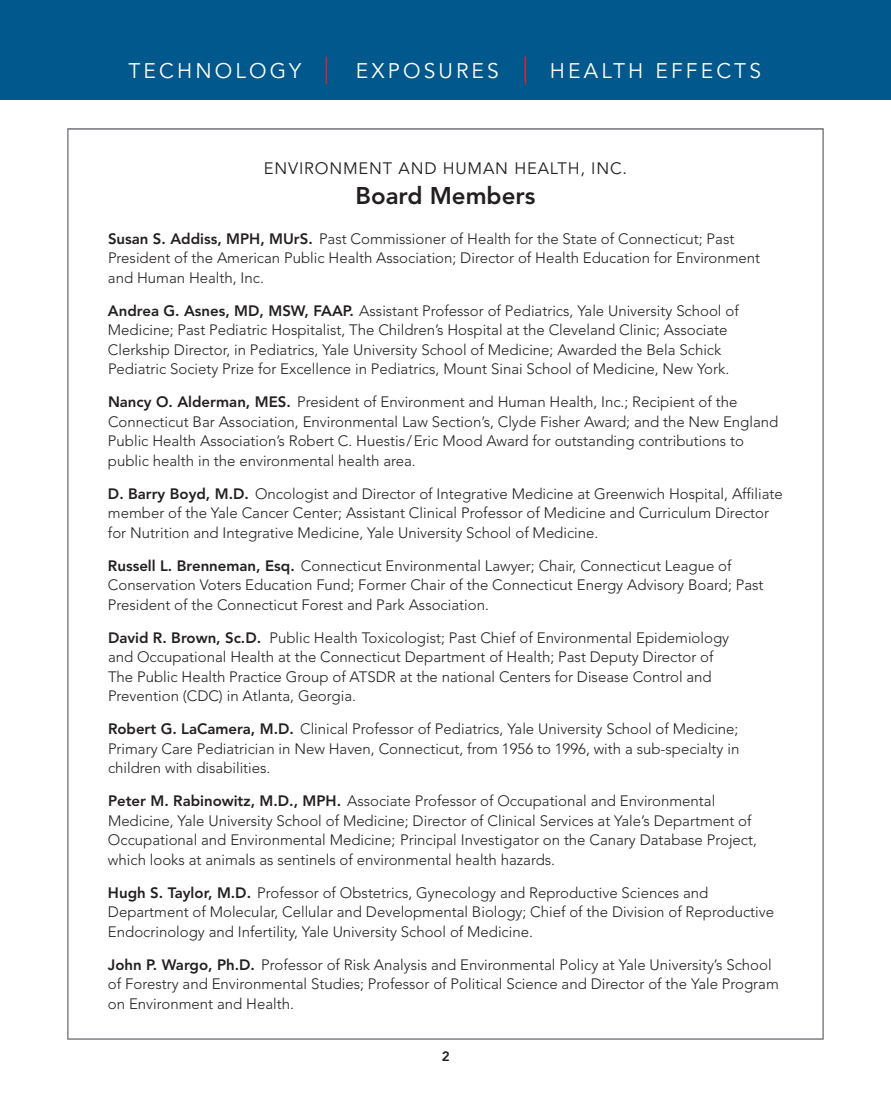
<style>
.page{position:relative;width:891px;height:1107px;background:#fff}
.page>*{position:absolute;margin:0;border:0;box-sizing:border-box;transform-origin:0 0}
.t1{font:800 24px "Avenir";color:#231f20}
.t2{font:21px "Avenir";letter-spacing:.15em;color:#fff}
.t3{font:16.5px "Avenir";letter-spacing:.05em;color:#231f20}
.t4{font:300 15px/19.5px "Avenir";color:#231f20}
.t5{font:800 13.5px "Avenir";color:#231f20}
.s1{font-weight:800}
</style>
<div class="page">
<div style="left:878px;top:0;width:13px;height:99px;background:#00588d"></div>
<div style="left:0;top:0;width:878px;height:99px;background:#00588d"></div>
<svg style="left:326px;top:57px;width:1px;height:27px"></svg>
<svg style="left:525px;top:57px;width:1px;height:27px"></svg>
<h2 class="t2" style="left:128px;top:62px;width:174px">TECHNOLOGY</h2>
<h2 class="t2" style="left:356px;top:62px;width:145px">EXPOSURES</h2>
<h2 class="t2" style="left:550px;top:62px;width:213px">HEALTH EFFECTS</h2>
<p class="t3" style="left:264px;top:162px;width:365px">ENVIRONMENT AND HUMAN HEALTH, INC.</p>
<h1 class="t1" style="left:356px;top:186px;width:181px">Board Members</h1>
<p class="t4" style="left:108px;top:230px;width:654px"><span class="s1">Susan S. Addiss, MPH, MUrS.</span> Past Commissioner of Health for the State of Connecticut; Past<br>President of the American Public Health Association; Director of Health Education for Environment and Human Health, Inc.</p>
<p class="t4" style="left:108px;top:302px;width:632px"><span class="s1">Andrea G. Asnes, MD, MSW, FAAP.</span> Assistant Professor of Pediatrics, Yale University School of Medicine; Past Pediatric Hospitalist, The Children’s Hospital at the Cleveland Clinic; Associate Clerkship Director, in Pediatrics, Yale University School of Medicine; Awarded the Bela Schick Pediatric Society Prize for Excellence in Pediatrics, Mount Sinai School of Medicine, New York.</p>
<p class="t4" style="left:108px;top:394px;width:672px"><span class="s1">Nancy O. Alderman, MES.</span> President of Environment and Human Health, Inc.; Recipient of the Connecticut Bar Association, Environmental Law Section’s, Clyde Fisher Award; and the New England Public Health Association’s Robert C. Huestis/Eric Mood Award for outstanding contributions to public health in the environmental health area.</p>
<p class="t4" style="left:108px;top:485px;width:676px"><span class="s1">D. Barry Boyd, M.D.</span> Oncologist and Director of Integrative Medicine at Greenwich Hospital, Affiliate member of the Yale Cancer Center; Assistant Clinical Professor of Medicine and Curriculum Director for Nutrition and Integrative Medicine, Yale University School of Medicine.</p>
<p class="t4" style="left:108px;top:557px;width:657px"><span class="s1">Russell L. Brenneman, Esq.</span> Connecticut Environmental Lawyer; Chair, Connecticut League of<br>Conservation Voters Education Fund; Former Chair of the Connecticut Energy Advisory Board; Past<br>President of the Connecticut Forest and Park Association.</p>
<p class="t4" style="left:108px;top:629px;width:623px"><span class="s1">David R. Brown, Sc.D.</span> Public Health Toxicologist; Past Chief of Environmental Epidemiology and Occupational Health at the Connecticut Department of Health; Past Deputy Director of The Public Health Practice Group of ATSDR at the national Centers for Disease Control and Prevention (CDC) in Atlanta, Georgia.</p>
<p class="t4" style="left:108px;top:721px;width:633px;text-align:justify"><span class="s1">Robert G. LaCamera, M.D.</span> Clinical Professor of Pediatrics, Yale University School of Medicine; Primary Care Pediatrician in New Haven, Connecticut, from 1956 to 1996, with a sub-specialty in children with disabilities.</p>
<p class="t4" style="left:108px;top:793px;width:651px"><span class="s1">Peter M. Rabinowitz, M.D., MPH.</span> Associate Professor of Occupational and Environmental Medicine, Yale University School of Medicine; Director of Clinical Services at Yale’s Department of Occupational and Environmental Medicine; Principal Investigator on the Canary Database Project, which looks at animals as sentinels of environmental health hazards.</p>
<p class="t4" style="left:108px;top:884px;width:668px"><span class="s1">Hugh S. Taylor, M.D.</span> Professor of Obstetrics, Gynecology and Reproductive Sciences and<br>Department of Molecular, Cellular and Developmental Biology; Chief of the Division of Reproductive<br>Endocrinology and Infertility, Yale University School of Medicine.</p>
<p class="t4" style="left:108px;top:956px;width:672px"><span class="s1">John P. Wargo, Ph.D.</span> Professor of Risk Analysis and Environmental Policy at Yale University’s School of Forestry and Environmental Studies; Professor of Political Science and Director of the Yale Program on Environment and Health.</p>
<p class="t5" style="left:442px;top:1051px;width:9px">2</p>
</div>
